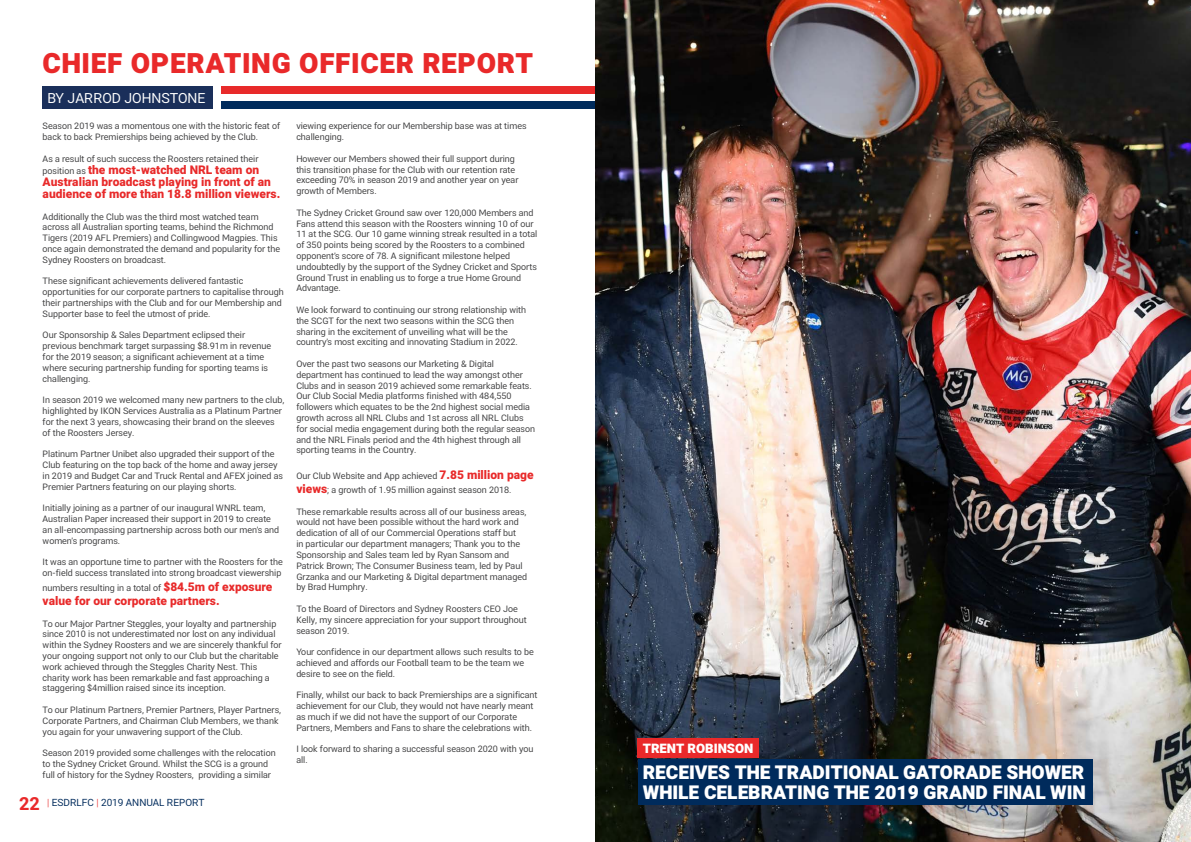
<style>
.page{position:relative;width:1191px;height:842px;background:#fff}
.page>*{position:absolute;margin:0;border:0;box-sizing:border-box;transform-origin:0 0}
.t1{font:900 28px "TP2";letter-spacing:.025em;color:#e9292a}
.t2{font:900 19.1px/20.5px "TP2";color:#fff}
.t3{font:14px "TP2";color:#fff}
.t4{font:900 13.1px "TP2";color:#fff}
.t5{font:800 12px/12px "TP2";color:#e82a2a}
.t6{font:10px "TP2";color:#002b5c}
.t7{font:9px/10.8px "TP2";color:#3e3e3f}
.s1{font-weight:400;font-size:9px;color:#3e3e3f}
.s2{font-weight:800;font-size:12px;color:#e82a2a}
.s3{font-weight:700;font-size:18px;color:#e9292a}
.s4{color:#e9292a}
</style>
<div class="page">
<div style="left:43px;top:86px;width:170px;height:23px;background:#1a2f5a"></div>
<div style="left:221px;top:86px;width:374px;height:8px;background:#e82a2a"></div>
<div style="left:221px;top:101px;width:374px;height:8px;background:#002b5c"></div>
<img style="left:595px;top:0;width:596px;height:842px">
<div style="left:637px;top:738px;width:122px;height:19px;background:#e9292a"></div>
<div style="left:637px;top:759px;width:455px;height:45px;background:#002b5c"></div>
<p class="t1" style="left:43px;top:44px;width:492px">CHIEF OPERATING OFFICER REPORT</p>
<p class="t3" style="left:48px;top:88px;width:159px">BY JARROD JOHNSTONE</p>
<p class="t7" style="left:43px;top:121px;width:239px">Season 2019 was a momentous one with the historic feat of back to back Premierships being achieved by the Club.</p>
<p class="t7" style="left:43px;top:153px;width:217px">As a result of such success the Roosters retained their</p>
<p class="t5" style="left:43px;top:163px;width:239px"><span class="s1">position as</span> the most-watched NRL team on<br>Australian broadcast playing in front of an audience of more than 18.8 million viewers.</p>
<p class="t7" style="left:43px;top:211px;width:239px">Additionally the Club was the third most watched team across all Australian sporting teams, behind the Richmond Tigers (2019 AFL Premiers) and Collingwood Magpies. This once again demonstrated the demand and popularity for the Sydney Roosters on broadcast.</p>
<p class="t7" style="left:43px;top:276px;width:242px">These significant achievements delivered fantastic opportunities for our corporate partners to capitalise through their partnerships with the Club and for our Membership and Supporter base to feel the utmost of pride.</p>
<p class="t7" style="left:43px;top:330px;width:230px">Our Sponsorship &amp; Sales Department eclipsed their previous benchmark target surpassing $8.91m in revenue for the 2019 season; a significant achievement at a time where securing partnership funding for sporting teams is challenging.</p>
<p class="t7" style="left:43px;top:394px;width:243px">In season 2019 we welcomed many new partners to the club, highlighted by IKON Services Australia as a Platinum Partner for the next 3 years, showcasing their brand on the sleeves of the Roosters Jersey.</p>
<p class="t7" style="left:43px;top:448px;width:242px">Platinum Partner Unibet also upgraded their support of the Club featuring on the top back of the home and away jersey in 2019 and Budget Car and Truck Rental and AFEX joined as Premier Partners featuring on our playing shorts.</p>
<p class="t7" style="left:43px;top:502px;width:238px">Initially joining as a partner of our inaugural WNRL team, Australian Paper increased their support in 2019 to create an all-encompassing partnership across both our men’s and women’s programs.</p>
<p class="t7" style="left:43px;top:556px;width:241px">It was an opportune time to partner with the Roosters for the on-field success translated into strong broadcast viewership</p>
<p class="t7" style="left:43px;top:582px;width:231px">numbers resulting in a total of <span class="s2">$84.5m of exposure</span></p>
<p class="t5" style="left:43px;top:594px;width:178px">value for our corporate partners.</p>
<p class="t7" style="left:43px;top:618px;width:241px">To our Major Partner Steggles, your loyalty and partnership since 2010 is not underestimated nor lost on any individual within the Sydney Roosters and we are sincerely thankful for your ongoing support not only to our Club but the charitable work achieved through the Steggles Charity Nest. This charity work has been remarkable and fast approaching a staggering $4million raised since its inception.</p>
<p class="t7" style="left:43px;top:704px;width:240px">To our Platinum Partners, Premier Partners, Player Partners,<br>Corporate Partners, and Chairman Club Members, we thank you again for your unwavering support of the Club.</p>
<p class="t7" style="left:43px;top:747px;width:234px">Season 2019 provided some challenges with the relocation to the Sydney Cricket Ground. Whilst the SCG is a ground full of history for the Sydney Roosters, providing a similar</p>
<p class="t7" style="left:296px;top:121px;width:232px">viewing experience for our Membership base was at times challenging.</p>
<p class="t7" style="left:296px;top:153px;width:224px">However our Members showed their full support during this transition phase for the Club with our retention rate exceeding 70% in season 2019 and another year on year growth of Members.</p>
<p class="t7" style="left:296px;top:207px;width:242px">The Sydney Cricket Ground saw over 120,000 Members and Fans attend this season with the Roosters winning 10 of our 11 at the SCG. Our 10 game winning streak resulted in a total of 350 points being scored by the Roosters to a combined opponent’s score of 78. A significant milestone helped undoubtedly by the support of the Sydney Cricket and Sports Ground Trust in enabling us to forge a true Home Ground Advantage.</p>
<p class="t7" style="left:296px;top:304px;width:231px">We look forward to continuing our strong relationship with the SCGT for the next two seasons within the SCG then sharing in the excitement of unveiling what will be the country’s most exciting and innovating Stadium in 2022.</p>
<p class="t7" style="left:296px;top:358px;width:237px">Over the past two seasons our Marketing &amp; Digital department has continued to lead the way amongst other<br>Clubs and in season 2019 achieved some remarkable feats.</p>
<p class="t7" style="left:296px;top:391px;width:240px">Our Club Social Media platforms finished with 484,550 followers which equates to be the 2nd highest social media growth across all NRL Clubs and 1st across all NRL Clubs for social media engagement during both the regular season and the NRL Finals period and the 4th highest through all sporting teams in the Country.</p>
<p class="t7" style="left:296px;top:468px;width:239px;line-height:14.4px">Our Club Website and App achieved <span class="s2">7.85 million page views</span>; a growth of 1.95 million against season 2018.</p>
<p class="t7" style="left:296px;top:506px;width:232px">These remarkable results across all of our business areas, would not have been possible without the hard work and dedication of all of our Commercial Operations staff but<br>in particular our department managers; Thank you to the Sponsorship and Sales team led by Ryan Sansom and Patrick Brown; The Consumer Business team, led by Paul Grzanka and our Marketing &amp; Digital department managed by Brad Humphry.</p>
<p class="t7" style="left:296px;top:603px;width:232px">To the Board of Directors and Sydney Roosters CEO Joe<br>Kelly, my sincere appreciation for your support throughout season 2019.</p>
<p class="t7" style="left:296px;top:646px;width:239px">Your confidence in our department allows such results to be achieved and affords our Football team to be the team we desire to see on the field.</p>
<p class="t7" style="left:296px;top:689px;width:243px">Finally, whilst our back to back Premierships are a significant achievement for our Club, they would not have nearly meant as much if we did not have the support of our Corporate Partners, Members and Fans to share the celebrations with.</p>
<p class="t7" style="left:296px;top:743px;width:239px">I look forward to sharing a successful season 2020 with you all.</p>
<p class="t4" style="left:643px;top:740px;width:112px">TRENT ROBINSON</p>
<p class="t2" style="left:643px;top:761px;width:445px">RECEIVES THE TRADITIONAL GATORADE SHOWER<br>WHILE CELEBRATING THE 2019 GRAND FINAL WIN</p>
<p class="t6" style="left:19px;top:795px;width:187px"><span class="s3">22</span> <span class="s4">|</span> ESDRLFC <span class="s4">|</span> 2019 ANNUAL REPORT</p>
</div>
